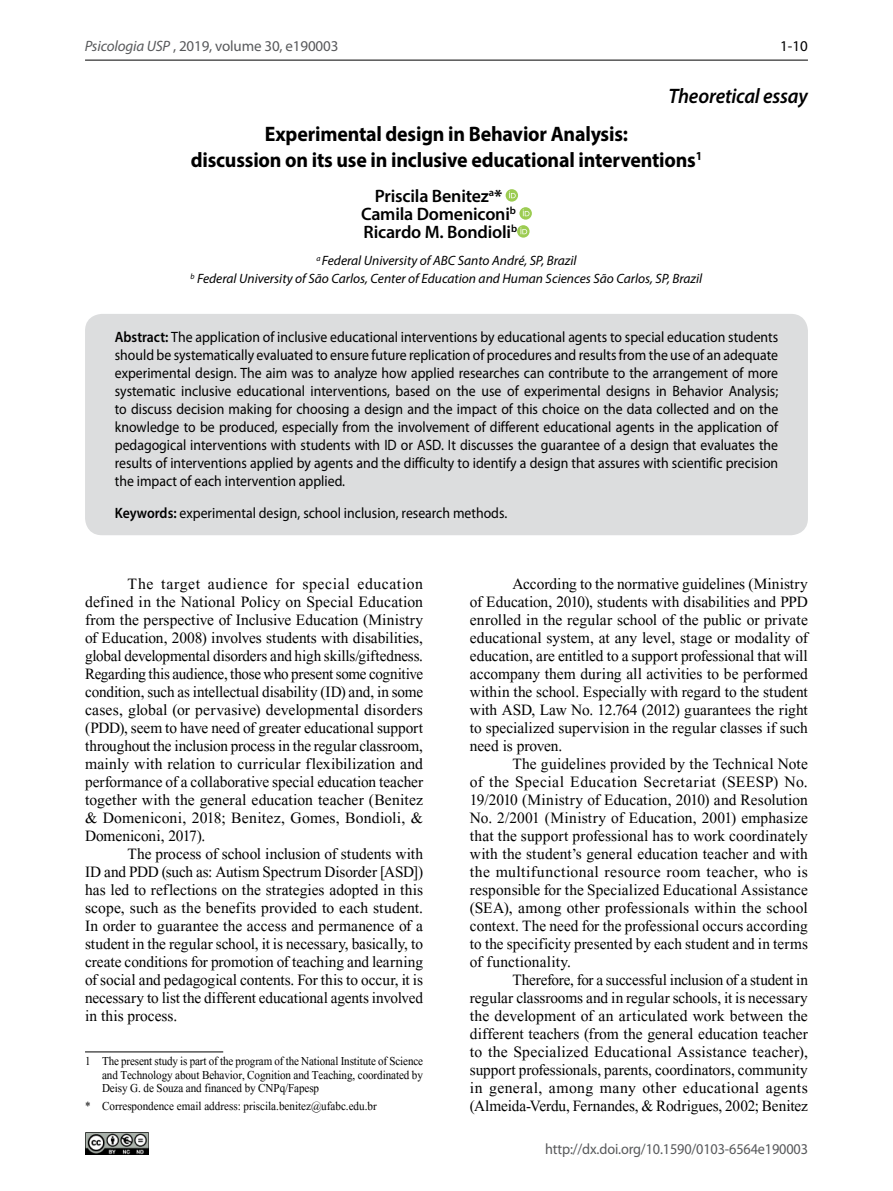
<style>
.page{position:relative;width:893px;height:1191px;background:#fff}
.page>*{position:absolute;margin:0;border:0;box-sizing:border-box;transform-origin:0 0}
.titulo{font:700 21px/25.5px "Myriad Pro";letter-spacing:-.01em;color:#000;text-align:center;scale:.95 1}
.Sessao{font:italic 600 21px "Myriad Pro";letter-spacing:-.01em;color:#000;scale:.95 1}
.TEXTO{font:19.5px/18px "Aparajita";color:#000;text-align:justify}
.autores{font:600 18px "Myriad Pro";letter-spacing:-.01em;color:#000}
.resumo{font:15px/18px "Myriad Pro";color:#000;text-align:justify;scale:.92 1}
.rodape-1st{font:15px/13.5px "Aparajita";letter-spacing:-.005em;color:#000;text-align:justify;scale:.91 1}
.palavras-chave{font:15px "Myriad Pro";color:#000;scale:.92 1}
.rodape{font:15px "Aparajita";color:#000;scale:.92 1}
.t1{font:15px "Myriad Pro";letter-spacing:-.01em;color:#58595b;scale:.95 1}
.t2{font:15px "Myriad Pro";letter-spacing:-.01em;color:#58595b}
.resumo-2{font:15px "Myriad Pro";color:#000}
.instituicao{font:italic 13.5px "Myriad Pro";color:#000}
.s1{font-style:italic}
.s2{font-weight:700}
.s3{font-weight:600}
</style>
<div class="page">
<hr style="left:85px;top:60px;width:723px;height:1px;background:#000">
<img style="left:85px;top:1132px;width:63px;height:23px">
<div style="left:85px;top:314px;width:723px;height:221px;background:#dcddde;border-radius:17px"></div>
<hr style="left:85px;top:1051px;width:138px;height:1px;background:#000">
<svg style="left:506px;top:189px;width:12px;height:13px"></svg>
<svg style="left:509px;top:191px;width:7px;height:7px"></svg>
<svg style="left:519px;top:207px;width:13px;height:13px"></svg>
<svg style="left:523px;top:209px;width:6px;height:7px"></svg>
<svg style="left:517px;top:225px;width:13px;height:13px"></svg>
<svg style="left:520px;top:227px;width:7px;height:7px"></svg>
<p class="t2" style="left:85px;top:37px;width:255px"><span class="s1">Psicologia USP</span> , 2019, volume 30, e190003</p>
<p class="resumo-2" style="left:780px;top:37px;width:29px">1-10</p>
<p class="Sessao" style="left:668px;top:83px;width:148px">Theoretical essay</p>
<p class="titulo" style="left:191px;top:121px;width:540px">Experimental design in Behavior Analysis:<br>discussion on its use in inclusive educational interventions<sup>1</sup></p>
<p class="autores" style="left:375px;top:184px;width:129px">Priscila Benitez<sup>a</sup><span class="s2">*</span></p>
<p class="autores" style="left:361px;top:202px;width:156px">Camila Domeniconi<sup>b</sup></p>
<p class="autores" style="left:363px;top:220px;width:155px">Ricardo M. Bondioli<sup>b</sup></p>
<p class="instituicao" style="left:316px;top:252px;width:262px"><sup>a</sup> Federal University of ABC Santo André, SP, Brazil</p>
<p class="instituicao" style="left:191px;top:270px;width:513px"><sup>b</sup> Federal University of São Carlos, Center of Education and Human Sciences São Carlos, SP, Brazil</p>
<p class="resumo" style="left:115px;top:328px;width:723px"><span class="s3">Abstract:</span> The application of inclusive educational interventions by educational agents to special education students should be systematically evaluated to ensure future replication of procedures and results from the use of an adequate experimental design. The aim was to analyze how applied researches can contribute to the arrangement of more systematic inclusive educational interventions, based on the use of experimental designs in Behavior Analysis; to discuss decision making for choosing a design and the impact of this choice on the data collected and on the knowledge to be produced, especially from the involvement of different educational agents in the application of pedagogical interventions with students with ID or ASD. It discusses the guarantee of a design that evaluates the results of interventions applied by agents and the difficulty to identify a design that assures with scientific precision the impact of each intervention applied.</p>
<p class="palavras-chave" style="left:115px;top:504px;width:428px"><span class="s3">Keywords:</span> experimental design, school inclusion, research methods.</p>
<p class="TEXTO" style="left:85px;top:576px;width:340px;text-indent:43px">The target audience for special education defined in the National Policy on Special Education from the perspective of Inclusive Education (Ministry of Education, 2008) involves students with disabilities, global developmental disorders and high skills/giftedness.<br>Regarding this audience, those who present some cognitive condition, such as intellectual disability (ID) and, in some cases, global (or pervasive) developmental disorders (PDD), seem to have need of greater educational support throughout the inclusion process in the regular classroom, mainly with relation to curricular flexibilization and performance of a collaborative special education teacher together with the general education teacher (Benitez &amp; Domeniconi, 2018; Benitez, Gomes, Bondioli, &amp; Domeniconi, 2017).</p>
<p class="TEXTO" style="left:85px;top:846px;width:340px;text-indent:43px">The process of school inclusion of students with ID and PDD (such as: Autism Spectrum Disorder [ASD]) has led to reflections on the strategies adopted in this scope, such as the benefits provided to each student.<br>In order to guarantee the access and permanence of a student in the regular school, it is necessary, basically, to create conditions for promotion of teaching and learning of social and pedagogical contents. For this to occur, it is necessary to list the different educational agents involved in this process.</p>
<p class="rodape-1st" style="left:102px;top:1054px;width:354px;text-indent:-17px">1 The present study is part of the program of the National Institute of Science and Technology about Behavior, Cognition and Teaching, coordinated by Deisy G. de Souza and financed by CNPq/Fapesp</p>
<p class="rodape" style="left:85px;top:1096px;width:319px">* Correspondence email address: priscila.benitez@ufabc.edu.br</p>
<p class="TEXTO" style="left:470px;top:576px;width:340px;text-indent:43px">According to the normative guidelines (Ministry of Education, 2010), students with disabilities and PPD enrolled in the regular school of the public or private educational system, at any level, stage or modality of education, are entitled to a support professional that will accompany them during all activities to be performed within the school. Especially with regard to the student with ASD, Law No. 12.764 (2012) guarantees the right to specialized supervision in the regular classes if such need is proven.</p>
<p class="TEXTO" style="left:470px;top:756px;width:340px;text-indent:43px">The guidelines provided by the Technical Note of the Special Education Secretariat (SEESP) No.<br>19/2010 (Ministry of Education, 2010) and Resolution No. 2/2001 (Ministry of Education, 2001) emphasize that the support professional has to work coordinately with the student’s general education teacher and with the multifunctional resource room teacher, who is responsible for the Specialized Educational Assistance (SEA), among other professionals within the school context. The need for the professional occurs according to the specificity presented by each student and in terms of functionality.</p>
<p class="TEXTO" style="left:470px;top:972px;width:340px;text-indent:43px">Therefore, for a successful inclusion of a student in regular classrooms and in regular schools, it is necessary the development of an articulated work between the different teachers (from the general education teacher to the Specialized Educational Assistance teacher), support professionals, parents, coordinators, community in general, among many other educational agents (Almeida-Verdu, Fernandes, &amp; Rodrigues, 2002; Benitez</p>
<p class="t1" style="left:545px;top:1139px;width:278px">http://dx.doi.org/10.1590/0103-6564e190003</p>
</div>
